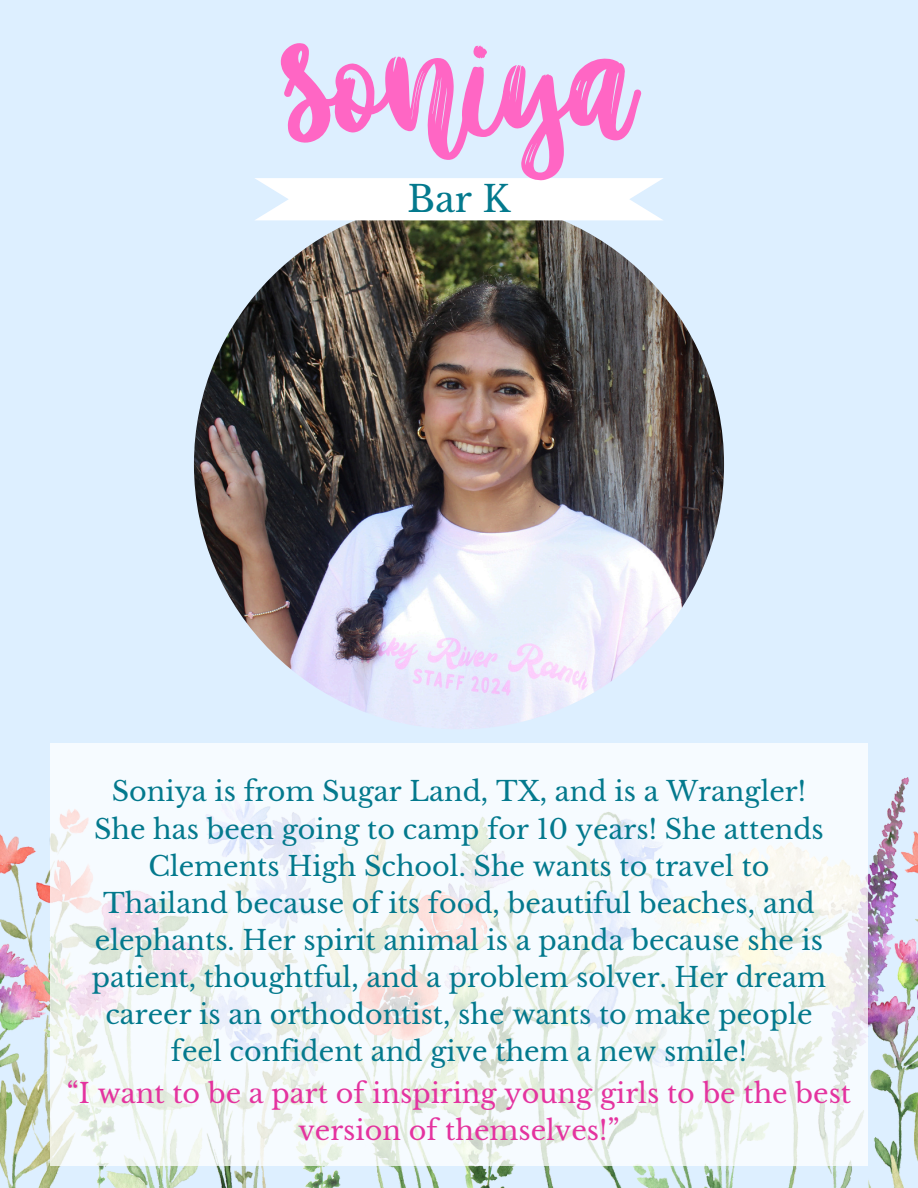
<style>
.page{position:relative;width:918px;height:1188px;background:#ddefff}
.page>*{position:absolute;margin:0;border:0;box-sizing:border-box;transform-origin:0 0}
.t1{font:166.8px "Better Together Script";color:#ff66c4}
.t2{font:36px "Libre Baskerville";color:#03798d}
.t3{font:27px/37.2px "Libre Baskerville";color:#03798d;text-align:center}
.t4{font:27px/37.2px "Libre Baskerville";color:#e4339f;text-align:center}
</style>
<div class="page">
<img style="left:0;top:777px;width:918px;height:411px">
<img style="left:194px;top:199px;width:530px;height:530px;border-radius:50%">
<svg style="left:255px;top:178px;width:408px;height:42px;background:#fcfdff"></svg>
<svg style="left:50px;top:744px;width:818px;height:422px;background:#f2f6f7"></svg>
<h1 class="t1" style="left:284px;top:15px;width:351px">Soniya</h1>
<h2 class="t2" style="left:407px;top:177px;width:105px">Bar K</h2>
<p class="t3" style="left:92px;top:773px;width:736px">Soniya is from Sugar Land, TX, and is a Wrangler!<br>She has been going to camp for 10 years! She attends Clements High School. She wants to travel to Thailand because of its food, beautiful beaches, and elephants. Her spirit animal is a panda because she is patient, thoughtful, and a problem solver. Her dream career is an orthodontist, she wants to make people feel confident and give them a new smile!</p>
<p class="t4" style="left:67px;top:1075px;width:786px">“I want to be a part of inspiring young girls to be the best version of themselves!”</p>
</div>
